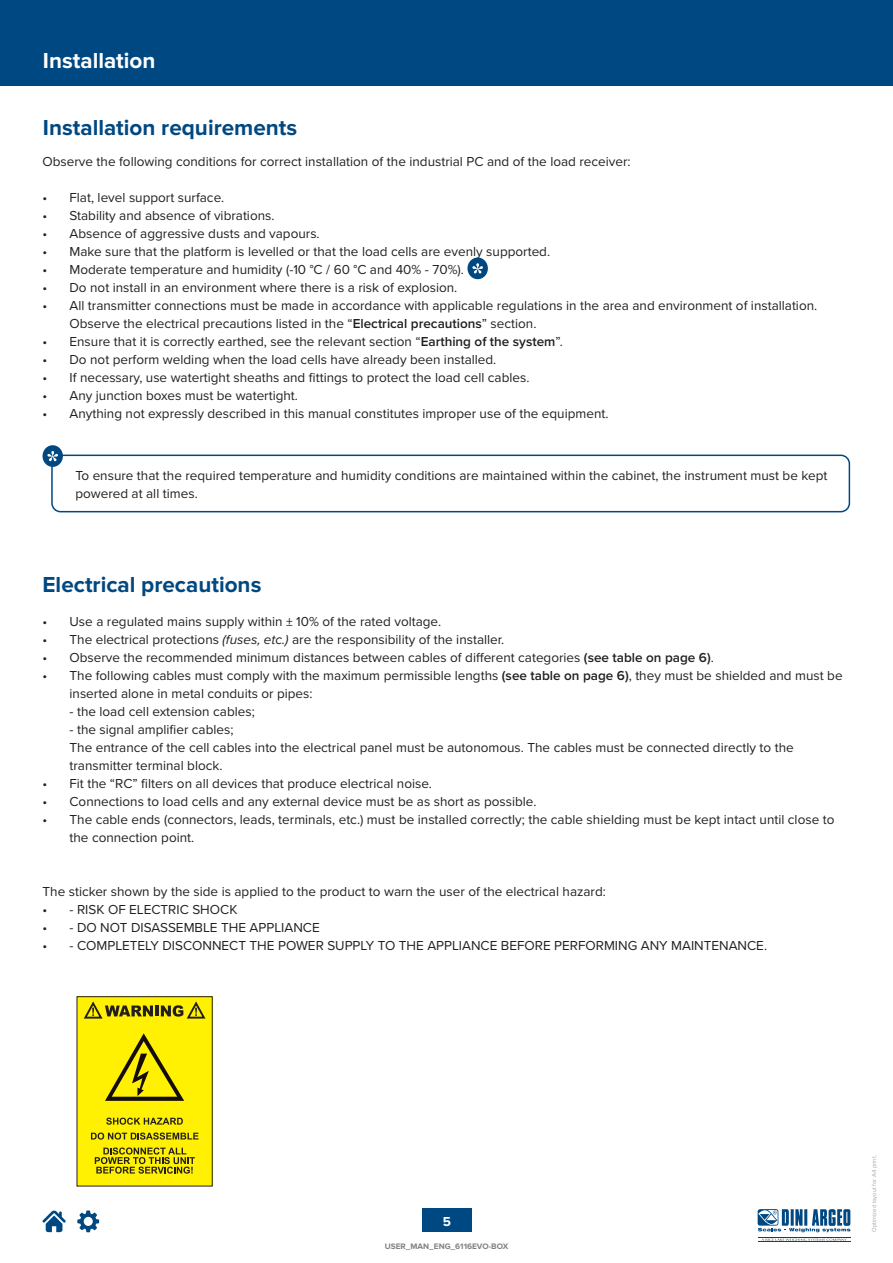
<style>
.page{position:relative;width:893px;height:1263px;background:#fff}
.page>*{position:absolute;margin:0;border:0;box-sizing:border-box;transform-origin:0 0}
.Funzione{font:700 22.5px "Proxima Nova";color:#004881}
.Capitolo{font:700 22.5px "Proxima Nova";color:#fff}
.t1{font:13.5px/18px "Proxima Nova";color:#231f20}
.t2{font:700 13.5px "Proxima Nova";color:#fff}
.t3{font:700 8.25px "Proxima Nova";color:#808285}
.t4{font:6px "Proxima Nova";color:#a8a9ad}
.s1{font-weight:600}
.s2{font-style:italic}
</style>
<div class="page">
<svg style="left:43px;top:1210px;width:23px;height:22px"></svg>
<svg style="left:77px;top:1210px;width:22px;height:22px"></svg>
<div style="left:422px;top:1208px;width:49px;height:24px;background:#004881"></div>
<svg style="left:758px;top:1209px;width:92px;height:23px"></svg>
<svg style="left:761px;top:1238px;width:86px;height:3px"></svg>
<hr style="left:758px;top:1237px;width:92px;height:1px;background:#283b46">
<hr style="left:758px;top:1242px;width:92px;height:1px;background:#283b46">
<div style="left:0;top:0;width:893px;height:85px;background:#004881"></div>
<svg style="left:76px;top:996px;width:137px;height:191px;background:#ddd006"></svg>
<div style="left:51px;top:455px;width:799px;height:57px;border:2px solid #004881;border-radius:9px"></div>
<div style="left:43px;top:445px;width:20px;height:22px;background:#004881;border-radius:50%"></div>
<svg style="left:47px;top:451px;width:11px;height:10px"></svg>
<div style="left:467px;top:258px;width:21px;height:21px;background:#004881;border-radius:50%"></div>
<svg style="left:472px;top:263px;width:11px;height:10px"></svg>
<p class="Capitolo" style="left:43px;top:48px;width:114px">Installation</p>
<p class="Funzione" style="left:43px;top:114px;width:256px">Installation requirements</p>
<p class="t1" style="left:43px;top:152px;width:590px">Observe the following conditions for correct installation of the industrial PC and of the load receiver:</p>
<p class="t1" style="left:43px;top:188px;width:183px">• Flat, level support surface.</p>
<p class="t1" style="left:43px;top:206px;width:234px">• Stability and absence of vibrations.</p>
<p class="t1" style="left:43px;top:224px;width:279px">• Absence of aggressive dusts and vapours.</p>
<p class="t1" style="left:43px;top:242px;width:509px">• Make sure that the platform is levelled or that the load cells are evenly supported.</p>
<p class="t1" style="left:43px;top:260px;width:423px">• Moderate temperature and humidity (-10 °C / 60 °C and 40% - 70%).</p>
<p class="t1" style="left:43px;top:278px;width:416px">• Do not install in an environment where there is a risk of explosion.</p>
<p class="t1" style="left:70px;top:296px;width:749px;text-indent:-27px">• All transmitter connections must be made in accordance with applicable regulations in the area and environment of installation.<br>Observe the electrical precautions listed in the “<span class="s1">Electrical precautions</span>” section.</p>
<p class="t1" style="left:43px;top:332px;width:522px">• Ensure that it is correctly earthed, see the relevant section “<span class="s1">Earthing of the system</span>”.</p>
<p class="t1" style="left:43px;top:350px;width:455px">• Do not perform welding when the load cells have already been installed.</p>
<p class="t1" style="left:43px;top:368px;width:488px">• If necessary, use watertight sheaths and fittings to protect the load cell cables.</p>
<p class="t1" style="left:43px;top:386px;width:257px">• Any junction boxes must be watertight.</p>
<p class="t1" style="left:43px;top:404px;width:567px">• Anything not expressly described in this manual constitutes improper use of the equipment.</p>
<p class="t1" style="left:75px;top:466px;width:753px">To ensure that the required temperature and humidity conditions are maintained within the cabinet, the instrument must be kept powered at all times.</p>
<p class="Funzione" style="left:43px;top:571px;width:220px">Electrical precautions</p>
<p class="t1" style="left:43px;top:612px;width:400px">• Use a regulated mains supply within ± 10% of the rated voltage.</p>
<p class="t1" style="left:43px;top:630px;width:463px">• The electrical protections <span class="s2">(fuses, etc.)</span> are the responsibility of the installer.</p>
<p class="t1" style="left:43px;top:648px;width:673px">• Observe the recommended minimum distances between cables of different categories <span class="s1">(see table on page 6)</span>.</p>
<p class="t1" style="left:70px;top:666px;width:775px;text-indent:-27px">• The following cables must comply with the maximum permissible lengths <span class="s1">(see table on page 6)</span>, they must be shielded and must be inserted alone in metal conduits or pipes:</p>
<p class="t1" style="left:70px;top:702px;width:187px">- the load cell extension cables;</p>
<p class="t1" style="left:70px;top:720px;width:726px">- the signal amplifier cables;<br>The entrance of the cell cables into the electrical panel must be autonomous. The cables must be connected directly to the transmitter terminal block.</p>
<p class="t1" style="left:43px;top:774px;width:391px">• Fit the “RC” filters on all devices that produce electrical noise.</p>
<p class="t1" style="left:43px;top:792px;width:495px">• Connections to load cells and any external device must be as short as possible.</p>
<p class="t1" style="left:70px;top:810px;width:766px;text-indent:-27px">• The cable ends (connectors, leads, terminals, etc.) must be installed correctly; the cable shielding must be kept intact until close to the connection point.</p>
<p class="t1" style="left:43px;top:882px;width:565px">The sticker shown by the side is applied to the product to warn the user of the electrical hazard:</p>
<p class="t1" style="left:43px;top:900px;width:196px">• - RISK OF ELECTRIC SHOCK</p>
<p class="t1" style="left:43px;top:918px;width:279px">• - DO NOT DISASSEMBLE THE APPLIANCE</p>
<p class="t1" style="left:43px;top:936px;width:726px">• - COMPLETELY DISCONNECT THE POWER SUPPLY TO THE APPLIANCE BEFORE PERFORMING ANY MAINTENANCE.</p>
<p class="t2" style="left:443px;top:1213px;width:10px">5</p>
<p class="t3" style="left:385px;top:1242px;width:125px">USER_MAN_ENG_6116EVO-BOX</p>
<p class="t4" style="left:869px;top:1232px;width:78px;rotate:-90deg">Optimized layout for A4 print.</p>
</div>
